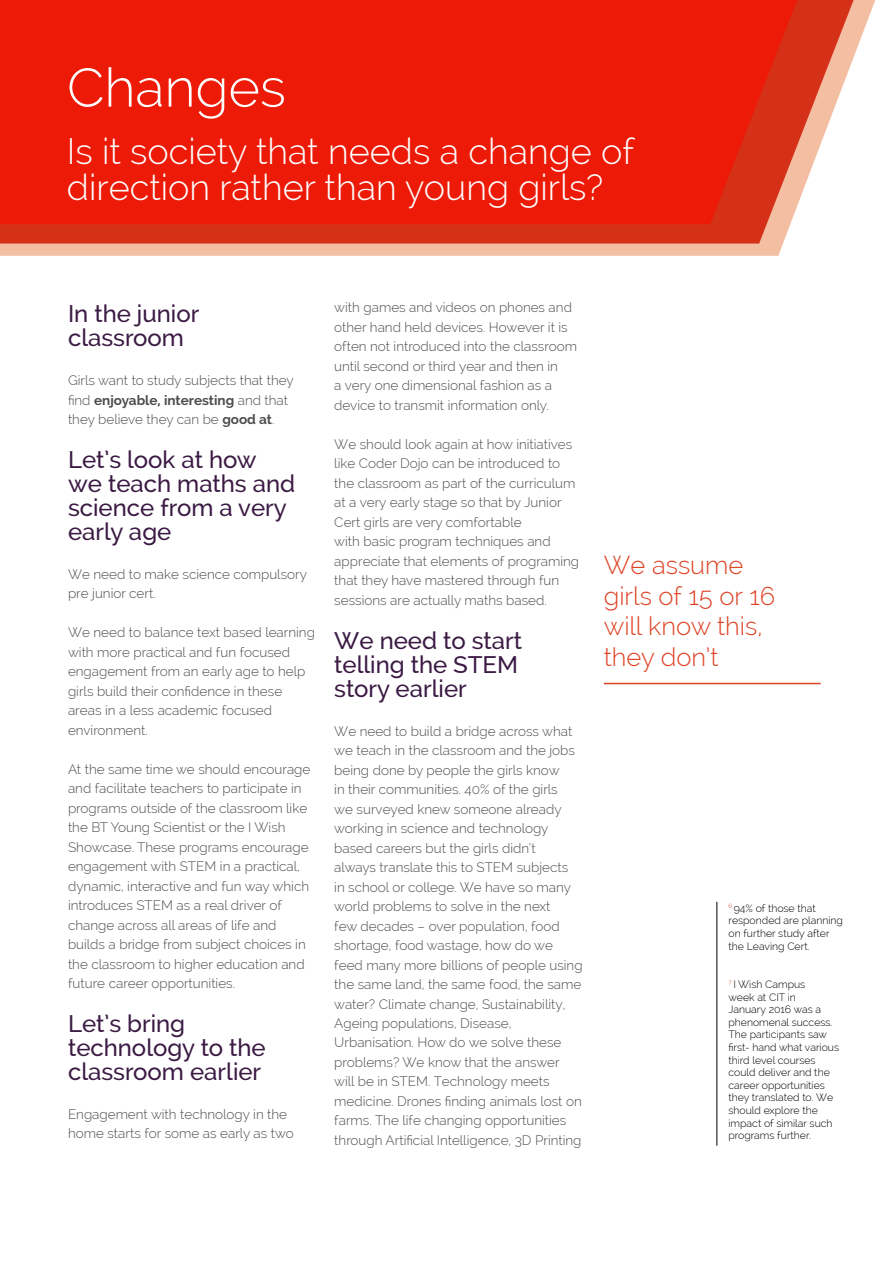
<style>
.page{position:relative;width:893px;height:1263px;background:#fff}
.page>*{position:absolute;margin:0;border:0;box-sizing:border-box;transform-origin:0 0}
.t1{font:300 54px "Raleway";color:#fff}
.t2{font:300 36px/36px "Raleway";color:#fff}
.t3{font:300 25.5px/30.6px "Raleway";color:#de4326}
.t4{font:500 24px/24px "Raleway";color:#3b1a43}
.t5{font:300 13.5px/19.5px "Raleway";color:#4f4e4e}
.t6{font:300 10.5px/12.6px "Raleway";color:#000}
.s1{font-weight:700}
</style>
<div class="page">
<svg style="left:0;top:0;width:876px;height:256px;background:#ea3421"></svg>
<hr style="left:604px;top:683px;width:217px;height:1px;background:#de4326">
<hr style="left:716px;top:902px;width:1px;height:244px;background:#000">
<h1 class="t1" style="left:67px;top:56px;width:220px">Changes</h1>
<h2 class="t2" style="left:67px;top:133px;width:569px">Is it society that needs a change of direction rather than young girls?</h2>
<h3 class="t4" style="left:68px;top:302px;width:133px">In the junior classroom</h3>
<p class="t5" style="left:68px;top:371px;width:227px">Girls want to study subjects that they find <span class="s1">enjoyable, interesting</span> and that they believe they can be <span class="s1">good at</span>.</p>
<h3 class="t4" style="left:68px;top:447px;width:229px">Let’s look at how we teach maths and science from a very early age</h3>
<p class="t5" style="left:68px;top:564px;width:241px">We need to make science compulsory pre junior cert.</p>
<p class="t5" style="left:68px;top:623px;width:248px">We need to balance text based learning with more practical and fun focused engagement from an early age to help girls build their confidence in these areas in a less academic focused environment.</p>
<p class="t5" style="left:68px;top:759px;width:244px">At the same time we should encourage and facilitate teachers to participate in programs outside of the classroom like the BT Young Scientist or the I Wish Showcase. These programs encourage engagement with STEM in a practical, dynamic, interactive and fun way which introduces STEM as a real driver of change across all areas of life and builds a bridge from subject choices in the classroom to higher education and future career opportunities.</p>
<h3 class="t4" style="left:68px;top:1011px;width:199px">Let’s bring technology to the classroom earlier</h3>
<p class="t5" style="left:68px;top:1104px;width:227px">Engagement with technology in the home starts for some as early as two</p>
<p class="t5" style="left:334px;top:298px;width:244px">with games and videos on phones and other hand held devices. However it is often not introduced into the classroom until second or third year and then in<br>a very one dimensional fashion as a device to transmit information only.</p>
<p class="t5" style="left:334px;top:434px;width:246px">We should look again at how initiatives like Coder Dojo can be introduced to the classroom as part of the curriculum at a very early stage so that by Junior Cert girls are very comfortable<br>with basic program techniques and appreciate that elements of programing that they have mastered through fun sessions are actually maths based.</p>
<h3 class="t4" style="left:334px;top:628px;width:189px">We need to start telling the STEM story earlier</h3>
<p class="t5" style="left:334px;top:721px;width:250px">We need to build a bridge across what we teach in the classroom and the jobs being done by people the girls know<br>in their communities. 40% of the girls<br>we surveyed knew someone already working in science and technology based careers but the girls didn’t<br>always translate this to STEM subjects<br>in school or college. We have so many world problems to solve in the next<br>few decades – over population, food shortage, food wastage, how do we feed many more billions of people using the same land, the same food, the same water? Climate change, Sustainability, Ageing populations, Disease, Urbanisation. How do we solve these problems? We know that the answer will be in STEM. Technology meets medicine. Drones finding animals lost on farms. The life changing opportunities through Artificial Intelligence, 3D Printing</p>
<h3 class="t3" style="left:604px;top:550px;width:173px">We assume girls of 15 or 16 will know this, they don’t</h3>
<p class="t6" style="left:728px;top:902px;width:116px"><sup>6</sup> 94% of those that responded are planning on further study after the Leaving Cert.</p>
<p class="t6" style="left:728px;top:978px;width:112px"><sup>7</sup> I Wish Campus<br>week at CIT in<br>January 2016 was a phenomenal success.<br>The participants saw first- hand what various third level courses could deliver and the career opportunities they translated to. We should explore the impact of similar such programs further.</p>
</div>
